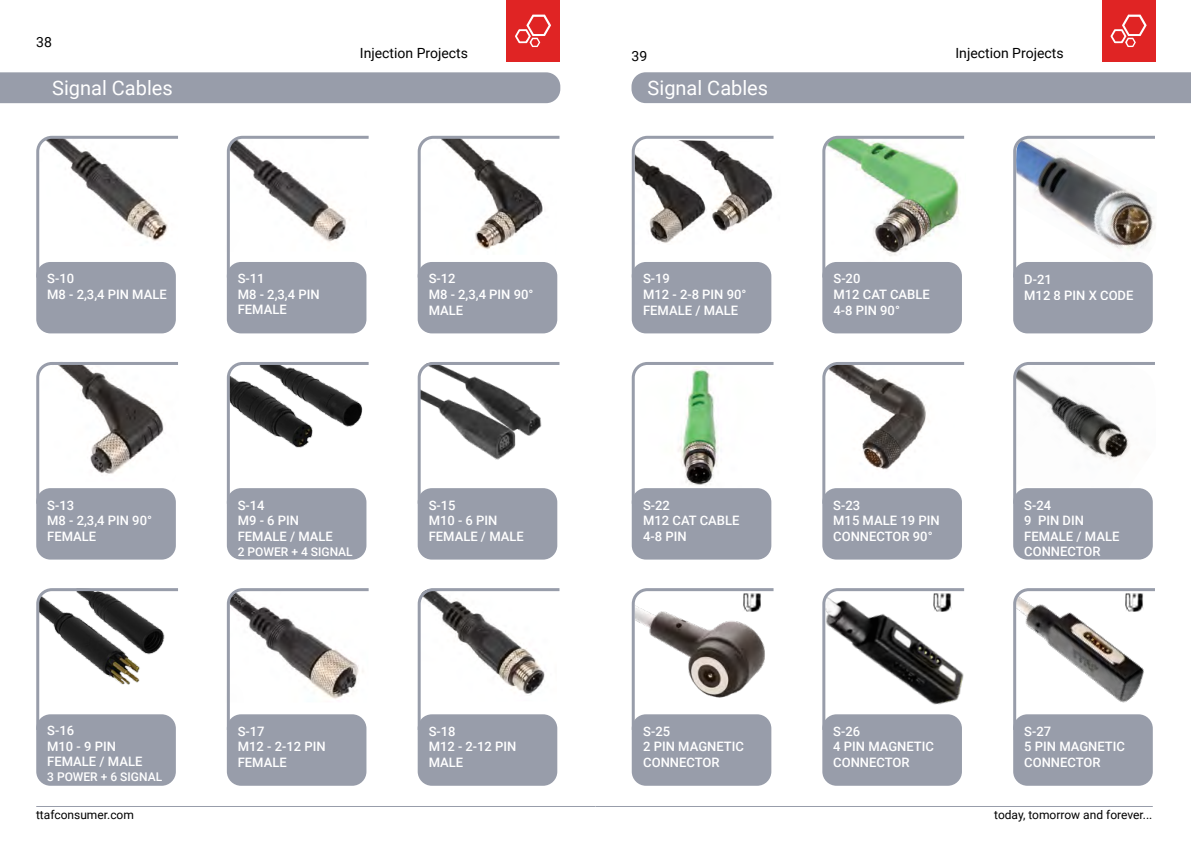
<style>
.page{position:relative;width:1191px;height:842px;background:#fff}
.page>*{position:absolute;margin:0;border:0;box-sizing:border-box;transform-origin:0 0}
.t1{font:20px "Roboto";color:#fff}
.t2{font:14px "Roboto";color:#000}
.t3{font:500 13px/15.6px "Roboto";color:#fff}
.t4{font:12px "Roboto";color:#000}
.t5{font:500 12px "Roboto";color:#fff}
</style>
<div class="page">
<hr style="left:36px;top:806px;width:559px;height:1px;background:#989daa">
<div style="left:506px;top:0;width:53px;height:62px;background:#e02424"></div>
<svg style="left:515px;top:15px;width:36px;height:32px"></svg>
<div style="left:0;top:72px;width:560px;height:31px;background:#989daa"></div>
<div style="left:36px;top:262px;width:140px;height:71px;background:#989daa;border-radius:14px"></div>
<div style="left:36px;top:714px;width:140px;height:72px;background:#989daa;border-radius:14px"></div>
<div style="left:36px;top:488px;width:140px;height:72px;background:#989daa;border-radius:14px"></div>
<div style="left:418px;top:262px;width:139px;height:71px;background:#989daa;border-radius:14px"></div>
<div style="left:418px;top:714px;width:139px;height:72px;background:#989daa;border-radius:14px"></div>
<div style="left:418px;top:488px;width:139px;height:72px;background:#989daa;border-radius:14px"></div>
<div style="left:227px;top:262px;width:139px;height:71px;background:#989daa;border-radius:14px"></div>
<div style="left:227px;top:714px;width:139px;height:72px;background:#989daa;border-radius:14px"></div>
<div style="left:227px;top:488px;width:139px;height:72px;background:#989daa;border-radius:14px"></div>
<svg style="left:36px;top:135px;width:142px;height:146px"></svg>
<svg style="left:36px;top:588px;width:142px;height:145px"></svg>
<svg style="left:36px;top:362px;width:142px;height:145px"></svg>
<svg style="left:417px;top:135px;width:143px;height:146px"></svg>
<svg style="left:417px;top:588px;width:143px;height:145px"></svg>
<svg style="left:417px;top:362px;width:143px;height:145px"></svg>
<svg style="left:226px;top:135px;width:143px;height:146px"></svg>
<svg style="left:226px;top:588px;width:143px;height:145px"></svg>
<svg style="left:226px;top:362px;width:143px;height:145px"></svg>
<div style="left:1102px;top:0;width:53px;height:62px;background:#e02424"></div>
<svg style="left:1110px;top:15px;width:36px;height:32px"></svg>
<div style="left:631px;top:72px;width:560px;height:31px;background:#989daa"></div>
<div style="left:632px;top:262px;width:139px;height:71px;background:#989daa;border-radius:14px"></div>
<div style="left:632px;top:714px;width:139px;height:72px;background:#989daa;border-radius:14px"></div>
<div style="left:632px;top:488px;width:139px;height:72px;background:#989daa;border-radius:14px"></div>
<div style="left:1013px;top:262px;width:139px;height:71px;background:#989daa;border-radius:14px"></div>
<div style="left:1013px;top:714px;width:139px;height:72px;background:#989daa;border-radius:14px"></div>
<div style="left:1013px;top:488px;width:139px;height:72px;background:#989daa;border-radius:14px"></div>
<div style="left:822px;top:262px;width:140px;height:71px;background:#989daa;border-radius:14px"></div>
<div style="left:822px;top:714px;width:140px;height:72px;background:#989daa;border-radius:14px"></div>
<div style="left:822px;top:488px;width:140px;height:72px;background:#989daa;border-radius:14px"></div>
<svg style="left:631px;top:135px;width:143px;height:146px"></svg>
<svg style="left:631px;top:588px;width:143px;height:145px"></svg>
<svg style="left:631px;top:362px;width:143px;height:145px"></svg>
<svg style="left:1013px;top:135px;width:143px;height:146px"></svg>
<svg style="left:1013px;top:588px;width:142px;height:145px"></svg>
<svg style="left:1013px;top:362px;width:142px;height:145px"></svg>
<svg style="left:822px;top:135px;width:143px;height:146px"></svg>
<svg style="left:822px;top:588px;width:143px;height:145px"></svg>
<svg style="left:822px;top:362px;width:143px;height:145px"></svg>
<hr style="left:595px;top:806px;width:557px;height:1px;background:#989daa">
<img style="left:672px;top:140px;width:102px;height:93px">
<img style="left:742px;top:593px;width:19px;height:19px">
<img style="left:933px;top:593px;width:19px;height:19px">
<img style="left:1124px;top:593px;width:19px;height:19px">
<p class="t2" style="left:36px;top:32px;width:17px">38</p>
<h1 class="t1" style="left:52px;top:74px;width:122px">Signal Cables</h1>
<p class="t2" style="left:360px;top:43px;width:110px">Injection Projects</p>
<p class="t2" style="left:955px;top:43px;width:110px">Injection Projects</p>
<p class="t2" style="left:631px;top:46px;width:17px">39</p>
<h1 class="t1" style="left:647px;top:74px;width:122px">Signal Cables</h1>
<p class="t3" style="left:47px;top:270px;width:121px">S-10<br>M8 - 2,3,4 PIN MALE</p>
<p class="t3" style="left:238px;top:270px;width:83px">S-11<br>M8 - 2,3,4 PIN<br>FEMALE</p>
<p class="t3" style="left:429px;top:270px;width:106px">S-12<br>M8 - 2,3,4 PIN 90°<br>MALE</p>
<p class="t3" style="left:643px;top:270px;width:105px">S-19<br>M12 - 2-8 PIN 90°<br>FEMALE / MALE</p>
<p class="t3" style="left:833px;top:270px;width:98px">S-20<br>M12 CAT CABLE<br>4-8 PIN 90°</p>
<p class="t3" style="left:1024px;top:271px;width:111px">D-21<br>M12 8 PIN X CODE</p>
<p class="t3" style="left:47px;top:497px;width:106px">S-13<br>M8 - 2,3,4 PIN 90°<br>FEMALE</p>
<p class="t3" style="left:47px;top:722px;width:97px">S-16<br>M10 - 9 PIN<br>FEMALE / MALE</p>
<p class="t5" style="left:47px;top:768px;width:116px">3 POWER + 6 SIGNAL</p>
<p class="t4" style="left:36px;top:807px;width:99px">ttafconsumer.com</p>
<p class="t3" style="left:238px;top:497px;width:97px">S-14<br>M9 - 6 PIN<br>FEMALE / MALE</p>
<p class="t5" style="left:238px;top:544px;width:116px">2 POWER + 4 SIGNAL</p>
<p class="t3" style="left:238px;top:723px;width:89px">S-17<br>M12 - 2-12 PIN<br>FEMALE</p>
<p class="t3" style="left:429px;top:497px;width:97px">S-15<br>M10 - 6 PIN<br>FEMALE / MALE</p>
<p class="t3" style="left:429px;top:723px;width:89px">S-18<br>M12 - 2-12 PIN<br>MALE</p>
<p class="t3" style="left:643px;top:497px;width:98px">S-22<br>M12 CAT CABLE<br>4-8 PIN</p>
<p class="t3" style="left:643px;top:723px;width:102px">S-25<br>2 PIN MAGNETIC<br>CONNECTOR</p>
<p class="t3" style="left:833px;top:497px;width:108px">S-23<br>M15 MALE 19 PIN<br>CONNECTOR 90°</p>
<p class="t3" style="left:1024px;top:497px;width:97px">S-24<br>9 PIN DIN<br>FEMALE / MALE<br>CONNECTOR</p>
<p class="t3" style="left:833px;top:723px;width:102px">S-26<br>4 PIN MAGNETIC<br>CONNECTOR</p>
<p class="t3" style="left:1024px;top:723px;width:102px">S-27<br>5 PIN MAGNETIC<br>CONNECTOR</p>
<p class="t4" style="left:994px;top:807px;width:160px">today, tomorrow and forever...</p>
</div>
